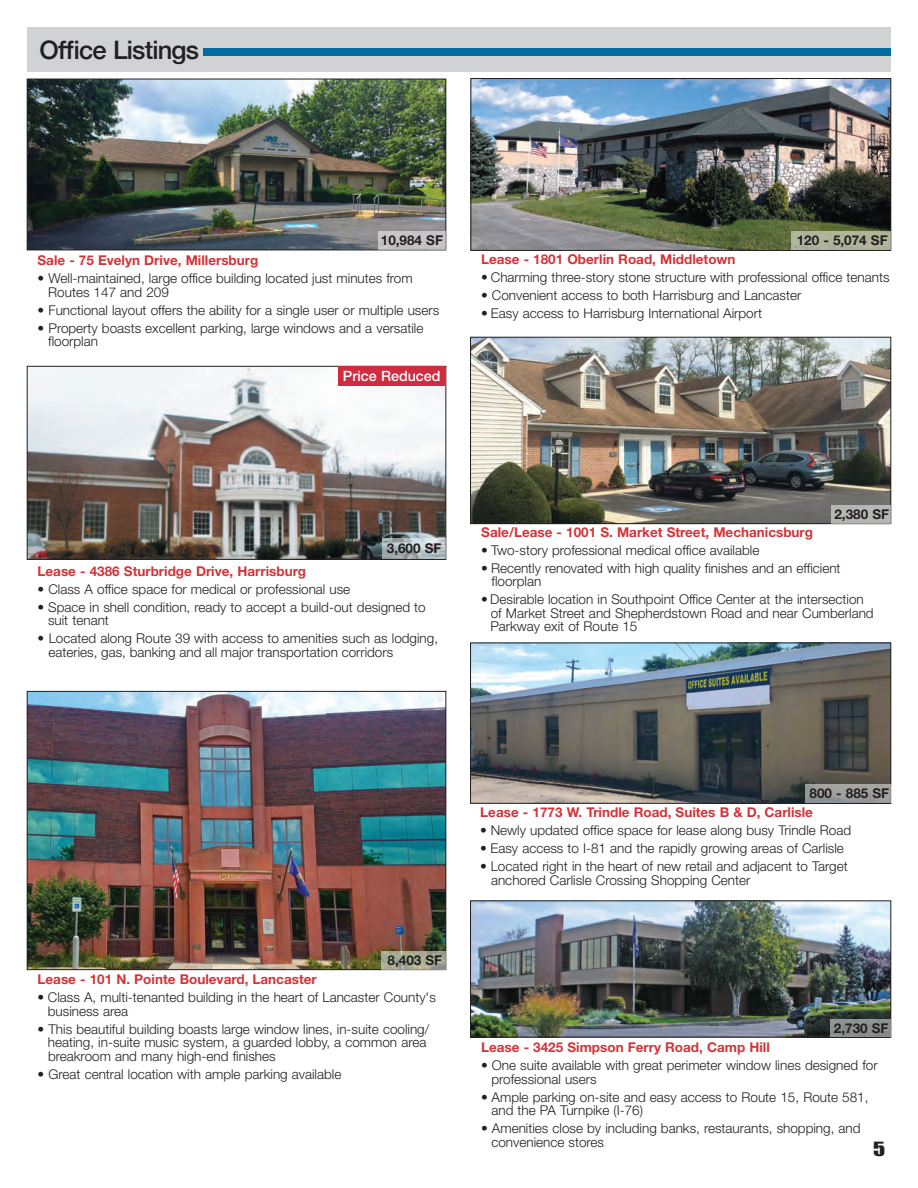
<style>
.page{position:relative;width:918px;height:1188px;background:#fff}
.page>*{position:absolute;margin:0;border:0;box-sizing:border-box;transform-origin:0 0}
.t1{font:500 25.5px "Helvetica Neue";letter-spacing:-.03em;color:#231f20}
.t2{font:18px "Impact";color:#231f20;scale:1.25 1}
.t3{font:500 14.25px "Helvetica Neue LT Std";color:#fff}
.t4{font:300 13.5px/13.5px "Helvetica Neue LT Std";color:#231f20}
.t5{font:700 13.5px "Helvetica Neue LT Std";color:#d23439}
.t6{font:700 13.5px "Helvetica Neue LT Std";color:#231f20}
</style>
<div class="page">
<div style="left:27px;top:27px;width:864px;height:44px;background:#d1d2d4"></div>
<div style="left:204px;top:48px;width:687px;height:8px;background:#006ca0"></div>
<img style="left:473px;top:80px;width:416px;height:169px">
<div style="left:471px;top:78px;width:420px;height:173px;border:1px solid #231f20"></div>
<div style="left:791px;top:232px;width:100px;height:18px;background:#aeb499"></div>
<img style="left:29px;top:81px;width:415px;height:167px">
<div style="left:27px;top:79px;width:419px;height:171px;border:1px solid #231f20"></div>
<div style="left:378px;top:231px;width:68px;height:19px;background:#c5c3c5"></div>
<img style="left:472px;top:339px;width:417px;height:183px">
<div style="left:470px;top:337px;width:421px;height:187px;border:1px solid #231f20"></div>
<div style="left:831px;top:505px;width:60px;height:18px;background:#b5b6b4"></div>
<img style="left:472px;top:645px;width:417px;height:156px">
<div style="left:470px;top:643px;width:421px;height:160px;border:1px solid #231f20"></div>
<svg style="left:805px;top:785px;width:86px;height:18px;background:#9c9c9c"></svg>
<img style="left:472px;top:903px;width:417px;height:132px">
<div style="left:470px;top:901px;width:421px;height:136px;border:1px solid #231f20"></div>
<div style="left:830px;top:1020px;width:61px;height:17px;background:#8b8f8e"></div>
<img style="left:29px;top:368px;width:415px;height:190px">
<div style="left:27px;top:366px;width:419px;height:194px;border:1px solid #231f20"></div>
<svg style="left:382px;top:539px;width:64px;height:20px"></svg>
<div style="left:338px;top:367px;width:107px;height:19px;background:#d02c40"></div>
<img style="left:29px;top:693px;width:415px;height:275px">
<div style="left:27px;top:691px;width:419px;height:279px;border:1px solid #231f20"></div>
<svg style="left:381px;top:951px;width:65px;height:19px"></svg>
<h1 class="t1" style="left:39px;top:30px;width:161px">Office Listings</h1>
<p class="t6" style="left:381px;top:232px;width:64px">10,984 SF</p>
<p class="t5" style="left:38px;top:252px;width:222px">Sale - 75 Evelyn Drive, Millersburg</p>
<p class="t4" style="left:48px;top:271px;width:366px;text-indent:-11px">• Well-maintained, large office building located just minutes from<br>Routes 147 and 209</p>
<p class="t4" style="left:38px;top:303px;width:403px">• Functional layout offers the ability for a single user or multiple users</p>
<p class="t4" style="left:48px;top:321px;width:377px;text-indent:-11px">• Property boasts excellent parking, large windows and a versatile floorplan</p>
<p class="t3" style="left:343px;top:367px;width:99px">Price Reduced</p>
<p class="t6" style="left:797px;top:232px;width:92px">120 - 5,074 SF</p>
<p class="t5" style="left:481px;top:251px;width:256px">Lease - 1801 Oberlin Road, Middletown</p>
<p class="t4" style="left:481px;top:270px;width:410px">• Charming three-story stone structure with professional office tenants</p>
<p class="t4" style="left:481px;top:288px;width:322px">• Convenient access to both Harrisburg and Lancaster</p>
<p class="t4" style="left:481px;top:306px;width:283px">• Easy access to Harrisburg International Airport</p>
<p class="t6" style="left:387px;top:540px;width:56px">3,600 SF</p>
<p class="t5" style="left:38px;top:563px;width:270px">Lease - 4386 Sturbridge Drive, Harrisburg</p>
<p class="t4" style="left:38px;top:582px;width:314px">• Class A office space for medical or professional use</p>
<p class="t4" style="left:48px;top:600px;width:379px;text-indent:-11px">• Space in shell condition, ready to accept a build-out designed to suit tenant</p>
<p class="t4" style="left:48px;top:631px;width:391px;text-indent:-11px">• Located along Route 39 with access to amenities such as lodging, eateries, gas, banking and all major transportation corridors</p>
<p class="t6" style="left:834px;top:506px;width:56px">2,380 SF</p>
<p class="t5" style="left:481px;top:523px;width:333px">Sale/Lease - 1001 S. Market Street, Mechanicsburg</p>
<p class="t4" style="left:481px;top:543px;width:280px">• Two-story professional medical office available</p>
<p class="t4" style="left:492px;top:561px;width:350px;text-indent:-10px">• Recently renovated with high quality finishes and an efficient floorplan</p>
<p class="t4" style="left:490px;top:592px;width:385px;text-indent:-9px">• Desirable location in Southpoint Office Center at the intersection of Market Street and Shepherdstown Road and near Cumberland<br>Parkway exit of Route 15</p>
<p class="t6" style="left:388px;top:951px;width:56px">8,403 SF</p>
<p class="t5" style="left:38px;top:971px;width:281px">Lease - 101 N. Pointe Boulevard, Lancaster</p>
<p class="t4" style="left:48px;top:990px;width:390px;text-indent:-10px">• Class A, multi-tenanted building in the heart of Lancaster County's business area</p>
<p class="t4" style="left:48px;top:1022px;width:383px;text-indent:-10px">• This beautiful building boasts large window lines, in-suite cooling/ heating, in-suite music system, a guarded lobby, a common area breakroom and many high-end finishes</p>
<p class="t4" style="left:38px;top:1067px;width:305px">• Great central location with ample parking available</p>
<p class="t6" style="left:810px;top:785px;width:81px">800 - 885 SF</p>
<p class="t5" style="left:480px;top:804px;width:334px">Lease - 1773 W. Trindle Road, Suites B &amp; D, Carlisle</p>
<p class="t4" style="left:480px;top:824px;width:372px">• Newly updated office space for lease along busy Trindle Road</p>
<p class="t4" style="left:480px;top:842px;width:365px">• Easy access to I-81 and the rapidly growing areas of Carlisle</p>
<p class="t4" style="left:491px;top:860px;width:358px;text-indent:-11px">• Located right in the heart of new retail and adjacent to Target anchored Carlisle Crossing Shopping Center</p>
<p class="t6" style="left:834px;top:1020px;width:56px">2,730 SF</p>
<p class="t5" style="left:481px;top:1039px;width:290px">Lease - 3425 Simpson Ferry Road, Camp Hill</p>
<p class="t4" style="left:491px;top:1059px;width:388px;text-indent:-10px">• One suite available with great perimeter window lines designed for professional users</p>
<p class="t4" style="left:491px;top:1090px;width:379px;text-indent:-10px">• Ample parking on-site and easy access to Route 15, Route 581, and the PA Turnpike (I-76)</p>
<p class="t4" style="left:491px;top:1122px;width:371px;text-indent:-10px">• Amenities close by including banks, restaurants, shopping, and convenience stores</p>
<h2 class="t2" style="left:873px;top:1135px;width:11px">5</h2>
</div>
